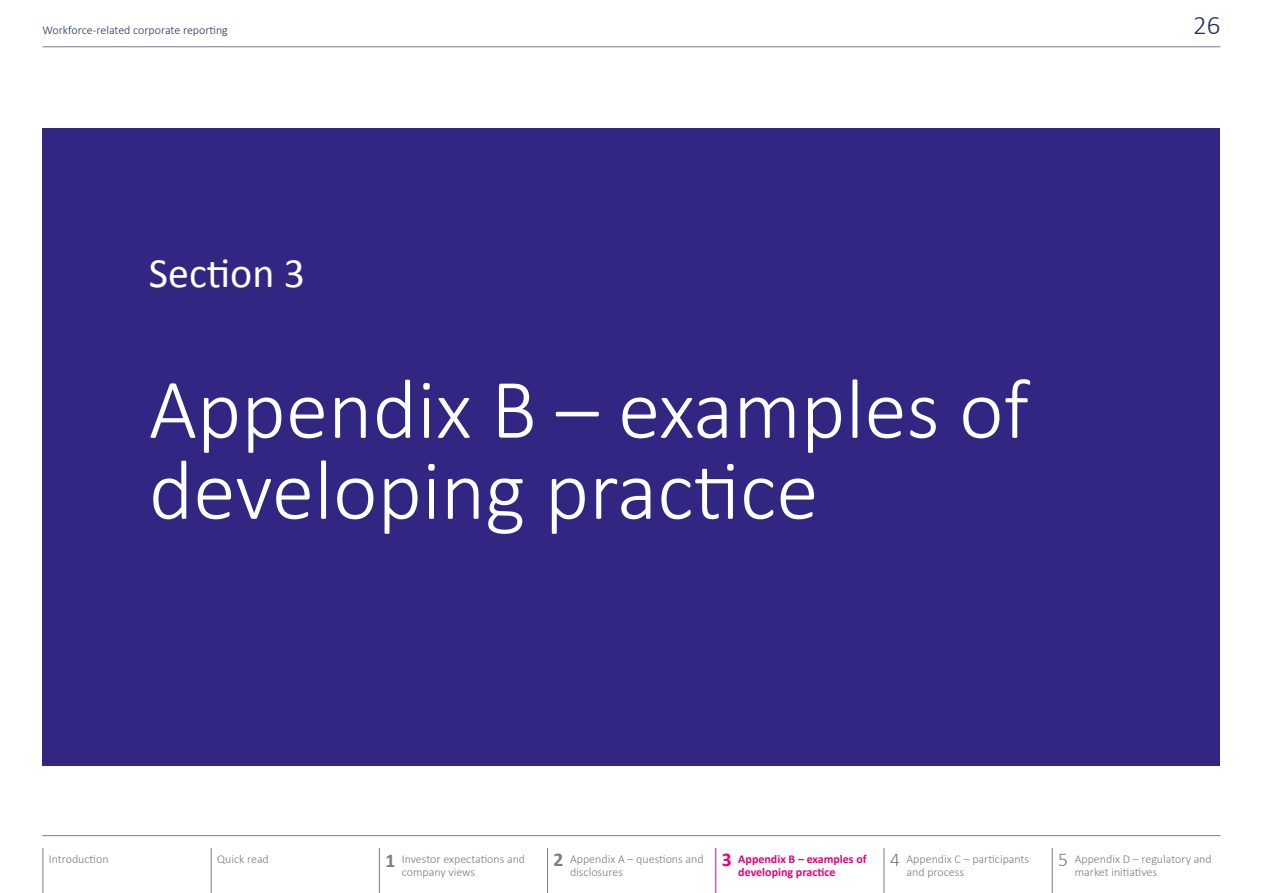
<style>
.page{position:relative;width:1263px;height:893px;background:#fff}
.page>*{position:absolute;margin:0;border:0;box-sizing:border-box;transform-origin:0 0}
.t1{font:300 85.5px/81px "Calibri";color:#fff}
.t2{font:42px "Calibri";color:#fff}
.t3{font:300 27px "Calibri";color:#203361}
.t4{font:300 12px/13.5px "Calibri";color:#787c81}
.t5{font:700 12px/13.5px "Calibri";color:#e6007d}
.t6{font:300 12px "Calibri";color:#203361}
.s1{font-weight:700;font-size:19.5px}
.s2{font-size:19.5px}
</style>
<div class="page">
<hr style="left:43px;top:46px;width:1177px;height:1px;background:#787c81">
<hr style="left:884px;top:842px;width:1px;height:51px;background:#787c81">
<hr style="left:1052px;top:842px;width:1px;height:51px;background:#787c81">
<hr style="left:211px;top:842px;width:1px;height:51px;background:#787c81">
<hr style="left:43px;top:842px;width:1px;height:51px;background:#787c81">
<hr style="left:379px;top:842px;width:1px;height:51px;background:#787c81">
<hr style="left:715px;top:842px;width:1px;height:51px;background:#e6007d">
<hr style="left:547px;top:842px;width:1px;height:51px;background:#787c81">
<hr style="left:43px;top:835px;width:1177px;height:1px;background:#787c81">
<div style="left:43px;top:128px;width:1177px;height:637px;background:#312783"></div>
<p class="t6" style="left:43px;top:22px;width:187px">Workforce-related corporate reporting</p>
<h3 class="t3" style="left:1193px;top:8px;width:29px">26</h3>
<h2 class="t2" style="left:149px;top:246px;width:158px">Section 3</h2>
<h1 class="t1" style="left:149px;top:365px;width:882px">Appendix B – examples of developing practice</h1>
<p class="t4" style="left:49px;top:852px;width:61px">Introduction</p>
<p class="t4" style="left:217px;top:852px;width:53px">Quick read</p>
<p class="t4" style="left:402px;top:851px;width:125px;text-indent:-16px"><span class="s1">1</span> Investor expectations and company views</p>
<p class="t4" style="left:570px;top:851px;width:135px;text-indent:-16px"><span class="s1">2</span> Appendix A – questions and disclosures</p>
<p class="t5" style="left:738px;top:852px;width:130px;text-indent:-16px"><span class="s2">3</span> Appendix B – examples of developing practice</p>
<p class="t4" style="left:906px;top:851px;width:124px;text-indent:-16px"><span class="s2">4</span> Appendix C – participants and process</p>
<p class="t4" style="left:1075px;top:851px;width:139px;text-indent:-16px"><span class="s2">5</span> Appendix D – regulatory and market initiatives</p>
</div>
